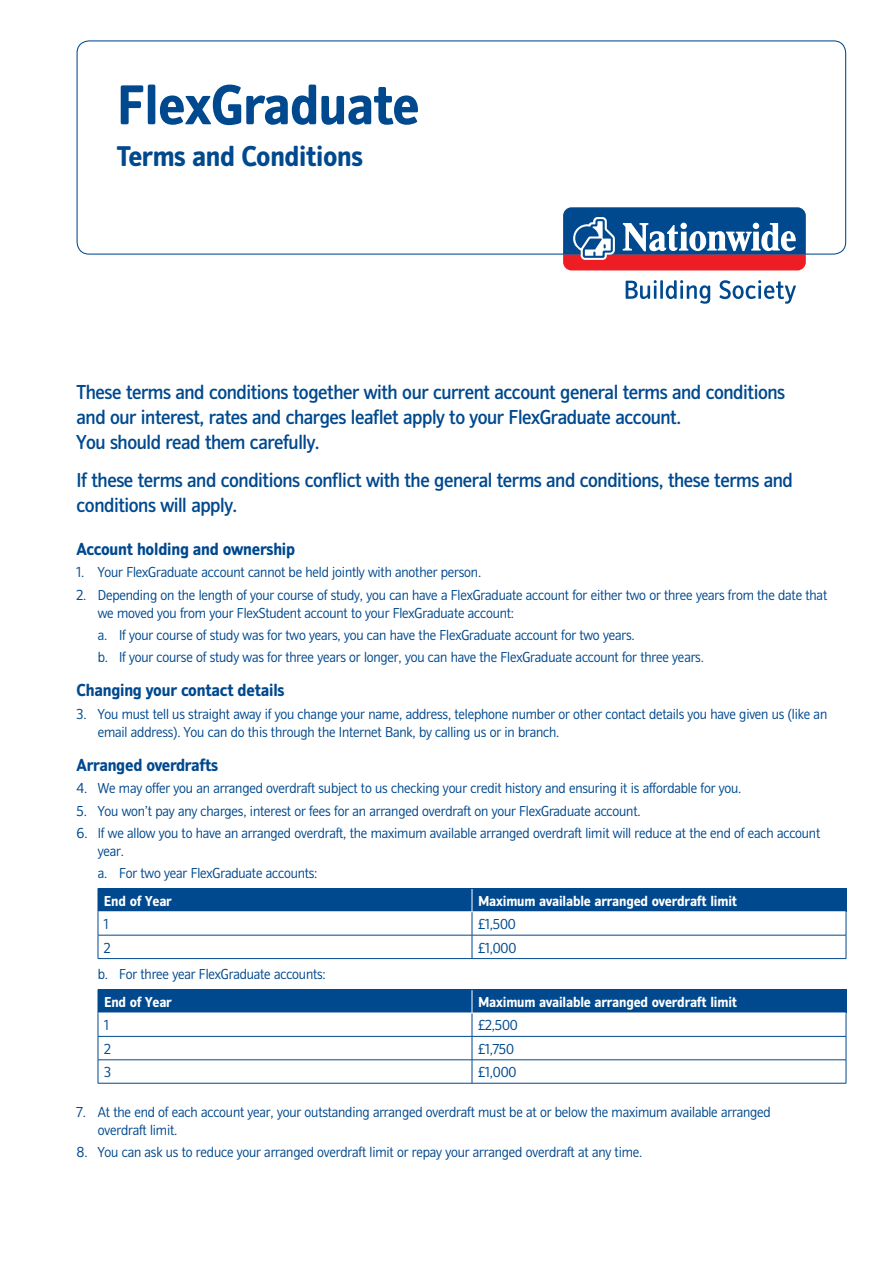
<style>
.page{position:relative;width:893px;height:1263px;background:#fff}
.page>*{position:absolute;margin:0;border:0;box-sizing:border-box;transform-origin:0 0}
.t1{font:700 58.35px "NBS";letter-spacing:-.01em;color:#01498e}
.t2{font:700 29.7px "NBS";letter-spacing:-.01em;color:#01498e}
.t3{font:500 21px/25.2px "NBS";letter-spacing:-.02em;color:#01498e}
.t4{font:700 18px "NBS";letter-spacing:-.01em;color:#01498e}
.t5{font:300 15px/18px "NBS";letter-spacing:-.01em;color:#01498e}
.t6{font:700 15px "NBS";letter-spacing:-.01em;color:#fff}
</style>
<div class="page">
<div style="left:98px;top:888px;width:374px;height:24px;background:#01498e"></div>
<div style="left:472px;top:888px;width:374px;height:24px;background:#01498e"></div>
<hr style="left:98px;top:935px;width:374px;height:1px;background:#01498e">
<hr style="left:472px;top:935px;width:374px;height:1px;background:#01498e">
<hr style="left:98px;top:958px;width:374px;height:1px;background:#01498e">
<hr style="left:472px;top:958px;width:374px;height:1px;background:#01498e">
<svg style="left:472px;top:889px;width:1px;height:69px"></svg>
<hr style="left:98px;top:911px;width:374px;height:1px;background:#fff">
<hr style="left:472px;top:911px;width:374px;height:1px;background:#fff">
<svg style="left:98px;top:911px;width:1px;height:47px"></svg>
<svg style="left:846px;top:889px;width:1px;height:69px"></svg>
<div style="left:98px;top:990px;width:374px;height:23px;background:#01498e"></div>
<div style="left:472px;top:990px;width:374px;height:23px;background:#01498e"></div>
<hr style="left:98px;top:1036px;width:374px;height:1px;background:#01498e">
<hr style="left:472px;top:1036px;width:374px;height:1px;background:#01498e">
<hr style="left:98px;top:1059px;width:374px;height:1px;background:#01498e">
<hr style="left:472px;top:1059px;width:374px;height:1px;background:#01498e">
<hr style="left:98px;top:1083px;width:374px;height:1px;background:#01498e">
<hr style="left:472px;top:1083px;width:374px;height:1px;background:#01498e">
<svg style="left:472px;top:990px;width:1px;height:93px"></svg>
<hr style="left:472px;top:1013px;width:374px;height:1px;background:#fff">
<hr style="left:98px;top:989px;width:374px;height:1px;background:#01498e">
<svg style="left:98px;top:1012px;width:1px;height:71px"></svg>
<hr style="left:472px;top:989px;width:374px;height:1px;background:#01498e">
<svg style="left:846px;top:990px;width:1px;height:93px"></svg>
<div style="left:77px;top:40px;width:769px;height:215px;border:1px solid #01498e;border-radius:12px"></div>
<svg style="left:563px;top:207px;width:243px;height:63px;background:#6a628b"></svg>
<svg style="left:626px;top:280px;width:31px;height:19px"></svg>
<hr style="left:660px;top:280px;width:3px;height:19px;background:#01498e">
<svg style="left:666px;top:280px;width:44px;height:24px"></svg>
<svg style="left:719px;top:280px;width:77px;height:24px"></svg>
<h1 class="t1" style="left:117px;top:73px;width:304px">FlexGraduate</h1>
<h2 class="t2" style="left:117px;top:140px;width:248px">Terms and Conditions</h2>
<p class="t3" style="left:77px;top:379px;width:710px">These terms and conditions together with our current account general terms and conditions and our interest, rates and charges leafet apply to your FlexGraduate account.<br>You should read them carefully.</p>
<h3 class="t3" style="left:77px;top:468px;width:718px">If these terms and conditions confict with the general terms and conditions, these terms and conditions will apply.</h3>
<h3 class="t4" style="left:77px;top:539px;width:220px">Account holding and ownership</h3>
<p class="t5" style="left:77px;top:564px;width:406px">1. Your FlexGraduate account cannot be held jointly with another person.</p>
<p class="t5" style="left:98px;top:586px;width:731px;text-indent:-21px">2. Depending on the length of your course of study, you can have a FlexGraduate account for either two or three years from the date that we moved you from your FlexStudent account to your FlexGraduate account:</p>
<p class="t5" style="left:98px;top:626px;width:538px">a. If your course of study was for two years, you can have the FlexGraduate account for two years.</p>
<p class="t5" style="left:98px;top:648px;width:608px">b. If your course of study was for three years or longer, you can have the FlexGraduate account for three years.</p>
<h3 class="t4" style="left:77px;top:680px;width:209px">Changing your contact details</h3>
<p class="t5" style="left:98px;top:705px;width:731px;text-indent:-21px">3. You must tell us straight away if you change your name, address, telephone number or other contact details you have given us (like an email address). You can do this through the Internet Bank, by calling us or in branch.</p>
<h3 class="t4" style="left:77px;top:755px;width:143px">Arranged overdrafts</h3>
<p class="t5" style="left:77px;top:780px;width:666px">4. We may offer you an arranged overdraft subject to us checking your credit history and ensuring it is affordable for you.</p>
<p class="t5" style="left:77px;top:802px;width:566px">5. You won’t pay any charges, interest or fees for an arranged overdraft on your FlexGraduate account.</p>
<p class="t5" style="left:98px;top:824px;width:724px;text-indent:-21px">6. If we allow you to have an arranged overdraft, the maximum available arranged overdraft limit will reduce at the end of each account year.</p>
<p class="t5" style="left:98px;top:864px;width:221px">a. For two year FlexGraduate accounts:</p>
<p class="t6" style="left:104px;top:892px;width:69px">End of Year</p>
<p class="t6" style="left:478px;top:892px;width:261px">Maximum available arranged overdraft limit</p>
<p class="t5" style="left:104px;top:915px;width:6px">1</p>
<p class="t5" style="left:478px;top:915px;width:39px">£1,500</p>
<p class="t5" style="left:104px;top:939px;width:8px">2</p>
<p class="t5" style="left:478px;top:939px;width:40px">£1,000</p>
<p class="t5" style="left:98px;top:965px;width:229px">b. For three year FlexGraduate accounts:</p>
<p class="t6" style="left:104px;top:994px;width:69px">End of Year</p>
<p class="t6" style="left:478px;top:994px;width:261px">Maximum available arranged overdraft limit</p>
<p class="t5" style="left:104px;top:1017px;width:6px">1</p>
<p class="t5" style="left:478px;top:1017px;width:41px">£2,500</p>
<p class="t5" style="left:104px;top:1040px;width:8px">2</p>
<p class="t5" style="left:478px;top:1040px;width:38px">£1,750</p>
<p class="t5" style="left:104px;top:1063px;width:9px">3</p>
<p class="t5" style="left:478px;top:1063px;width:40px">£1,000</p>
<p class="t5" style="left:98px;top:1103px;width:674px;text-indent:-21px">7. At the end of each account year, your outstanding arranged overdraft must be at or below the maximum available arranged overdraft limit.</p>
<p class="t5" style="left:77px;top:1143px;width:567px">8. You can ask us to reduce your arranged overdraft limit or repay your arranged overdraft at any time.</p>
</div>
